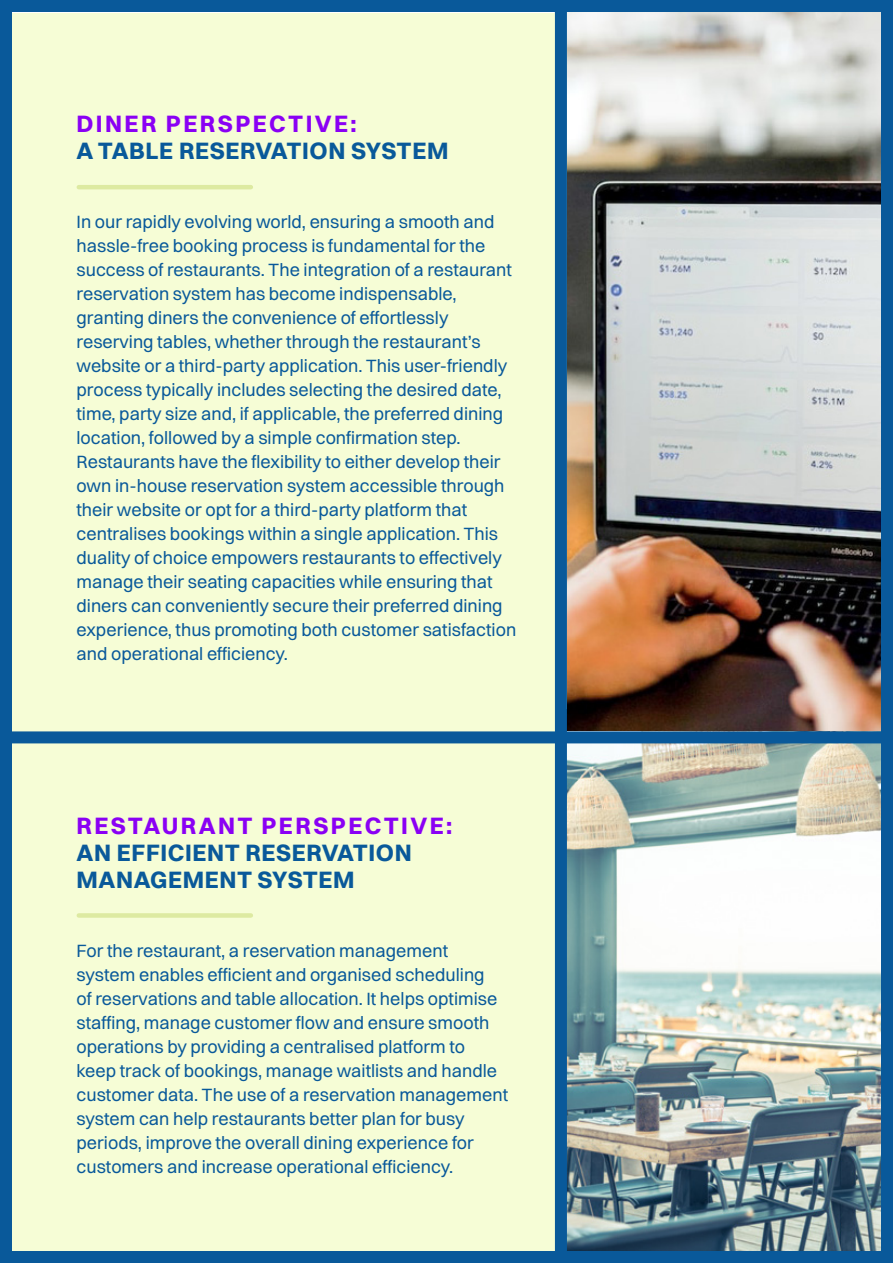
<style>
.page{position:relative;width:893px;height:1263px;background:#fff}
.page>*{position:absolute;margin:0;border:0;box-sizing:border-box;transform-origin:0 0}
.t1{font:700 24px/27px "Switzer";letter-spacing:.025em;color:#09599a}
.t2{font:700 24px "Switzer";letter-spacing:.1em;color:#8a00f4}
.t3{font:18px/24px "Switzer";color:#09599a}
</style>
<div class="page">
<img style="left:567px;top:13px;width:313px;height:718px">
<div style="left:12px;top:13px;width:555px;height:695px;background:#f6fdd6"></div>
<div style="left:12px;top:708px;width:549px;height:555px;background:#f6fdd6"></div>
<img style="left:567px;top:743px;width:313px;height:507px">
<div style="left:555px;top:0;width:12px;height:1252px;background:#09599a"></div>
<div style="left:0;top:731px;width:882px;height:12px;background:#09599a"></div>
<div style="left:0;top:0;width:893px;height:1263px;border:12px solid #09599a"></div>
<hr style="left:79px;top:185px;width:172px;height:4px;background:#ddeaa1">
<div style="left:79px;top:913px;width:172px;height:5px;background:#ddeaa1"></div>
<h1 class="t2" style="left:77px;top:109px;width:282px">DINER PERSPECTIVE:</h1>
<h1 class="t1" style="left:77px;top:137px;width:373px">A TABLE RESERVATION SYSTEM</h1>
<p class="t3" style="left:77px;top:209px;width:441px">In our rapidly evolving world, ensuring a smooth and hassle-free booking process is fundamental for the success of restaurants. The integration of a restaurant reservation system has become indispensable, granting diners the convenience of effortlessly reserving tables, whether through the restaurant’s website or a third-party application. This user-friendly process typically includes selecting the desired date, time, party size and, if applicable, the preferred dining location, followed by a simple confirmation step.<br>Restaurants have the flexibility to either develop their own in-house reservation system accessible through their website or opt for a third-party platform that centralises bookings within a single application. This duality of choice empowers restaurants to effectively manage their seating capacities while ensuring that diners can conveniently secure their preferred dining experience, thus promoting both customer satisfaction and operational efficiency.</p>
<h1 class="t2" style="left:77px;top:810px;width:377px">RESTAURANT PERSPECTIVE:</h1>
<h1 class="t1" style="left:77px;top:838px;width:337px">AN EFFICIENT RESERVATION<br>MANAGEMENT SYSTEM</h1>
<p class="t3" style="left:77px;top:938px;width:433px">For the restaurant, a reservation management system enables efficient and organised scheduling<br>of reservations and table allocation. It helps optimise staffing, manage customer flow and ensure smooth operations by providing a centralised platform to keep track of bookings, manage waitlists and handle customer data. The use of a reservation management system can help restaurants better plan for busy periods, improve the overall dining experience for customers and increase operational efficiency.</p>
</div>
